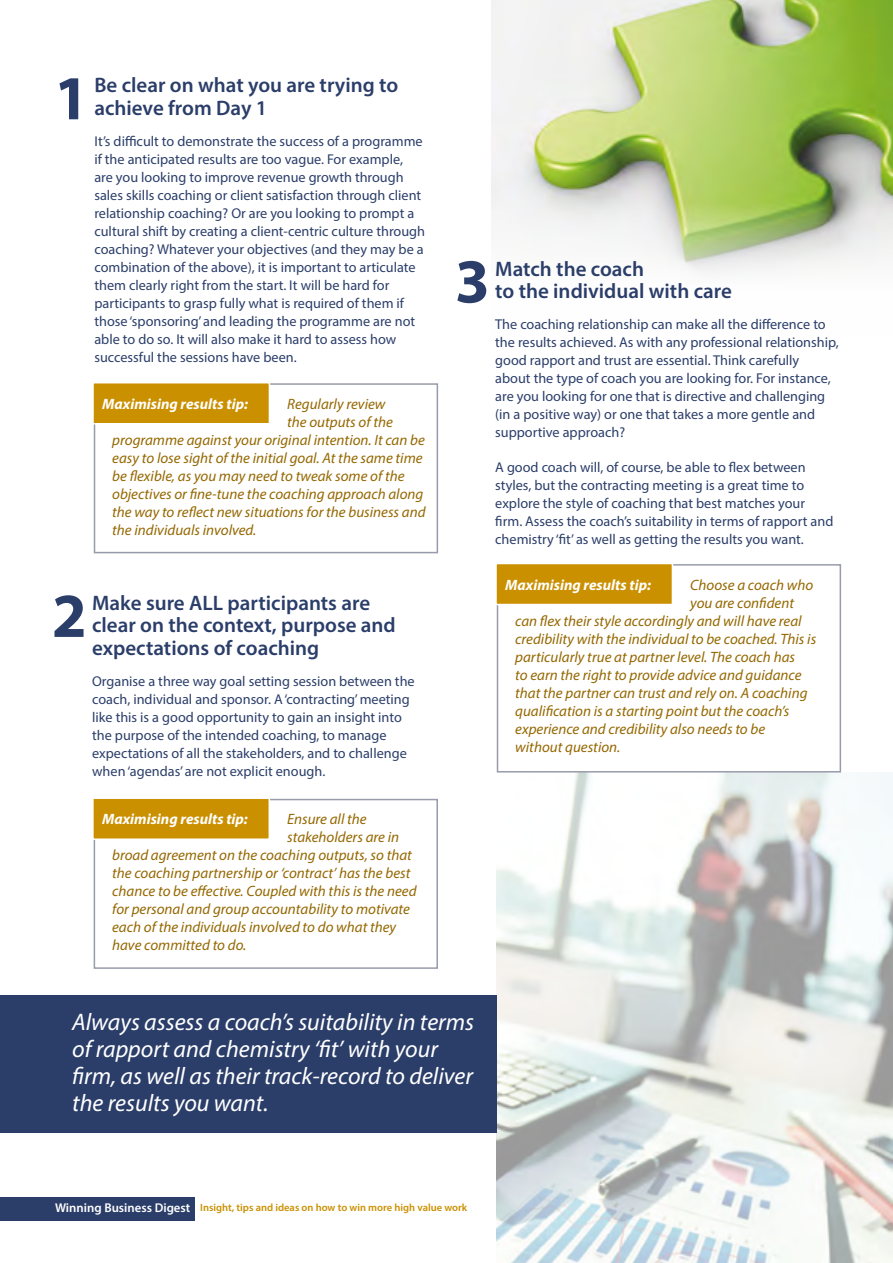
<style>
.page{position:relative;width:893px;height:1263px;background:#fff}
.page>*{position:absolute;margin:0;border:0;box-sizing:border-box;transform-origin:0 0}
.t1{font:700 63px "Myriad Pro";color:#2b3e6a}
.t2{font:italic 24px/27px "Myriad Pro";color:#fff}
.t3{font:600 21px/22.5px "Myriad Pro";color:#2b3e6a}
.t4{font:italic 15px "Myriad Pro";color:#956800}
.t5{font:italic 700 15px "Myriad Pro";color:#fff}
.t6{font:14.25px/18px "Myriad Pro";color:#2b3e6a}
.t7{font:600 10.5px "Myriad Pro";color:#ca9000}
.s1{font-size:12.75px;color:#fff}
</style>
<div class="page">
<img style="left:491px;top:0;width:402px;height:273px">
<img style="left:497px;top:772px;width:396px;height:491px">
<div style="left:55px;top:995px;width:442px;height:137px;background:#2b3e6a"></div>
<div style="left:0;top:995px;width:65px;height:137px;background:#2b3e6a"></div>
<div style="left:0;top:1197px;width:194px;height:23px;background:#2b3e6a"></div>
<div style="left:94px;top:383px;width:344px;height:170px;border:2px solid #989caa"></div>
<div style="left:94px;top:799px;width:344px;height:170px;border:2px solid #989caa"></div>
<div style="left:497px;top:564px;width:344px;height:208px;border:2px solid #989caa"></div>
<div style="left:93px;top:383px;width:176px;height:41px;background:#ca9000"></div>
<div style="left:92px;top:382px;width:178px;height:42px;border:2px solid #fff"></div>
<div style="left:93px;top:798px;width:176px;height:41px;background:#ca9000"></div>
<div style="left:92px;top:797px;width:178px;height:43px;border:2px solid #fff"></div>
<div style="left:496px;top:563px;width:176px;height:41px;background:#ca9000"></div>
<div style="left:495px;top:563px;width:178px;height:42px;border:2px solid #fff"></div>
<h1 class="t1" style="left:54px;top:57px;width:36px">1</h1>
<h3 class="t3" style="left:94px;top:73px;width:305px">Be clear on what you are trying to achieve from Day 1</h3>
<p class="t6" style="left:94px;top:132px;width:332px">It’s difficult to demonstrate the success of a programme if the anticipated results are too vague. For example,<br>are you looking to improve revenue growth through sales skills coaching or client satisfaction through client relationship coaching? Or are you looking to prompt a cultural shift by creating a client-centric culture through coaching? Whatever your objectives (and they may be a combination of the above), it is important to articulate them clearly right from the start. It will be hard for participants to grasp fully what is required of them if those ‘sponsoring’ and leading the programme are not able to do so. It will also make it hard to assess how successful the sessions have been.</p>
<p class="t4" style="left:287px;top:394px;width:100px">Regularly review</p>
<p class="t4" style="left:287px;top:412px;width:107px">the outputs of the</p>
<p class="t4" style="left:112px;top:430px;width:314px">programme against your original intention. It can be</p>
<p class="t4" style="left:112px;top:448px;width:312px">easy to lose sight of the initial goal. At the same time</p>
<p class="t4" style="left:112px;top:466px;width:294px">be flexible, as you may need to tweak some of the</p>
<p class="t4" style="left:112px;top:484px;width:313px">objectives or fine-tune the coaching approach along</p>
<p class="t4" style="left:112px;top:502px;width:315px">the way to reflect new situations for the business and</p>
<p class="t4" style="left:112px;top:520px;width:146px">the individuals involved.</p>
<p class="t5" style="left:102px;top:394px;width:147px">Maximising results tip:</p>
<h1 class="t1" style="left:52px;top:575px;width:36px">2</h1>
<h3 class="t3" style="left:92px;top:591px;width:305px">Make sure ALL participants are clear on the context, purpose and expectations of coaching</h3>
<p class="t6" style="left:92px;top:672px;width:324px">Organise a three way goal setting session between the coach, individual and sponsor. A ‘contracting’ meeting like this is a good opportunity to gain an insight into the purpose of the intended coaching, to manage expectations of all the stakeholders, and to challenge when ‘agendas’ are not explicit enough.</p>
<p class="t4" style="left:287px;top:810px;width:81px">Ensure all the</p>
<p class="t4" style="left:287px;top:828px;width:114px">stakeholders are in</p>
<p class="t4" style="left:112px;top:846px;width:301px">broad agreement on the coaching outputs, so that</p>
<p class="t4" style="left:112px;top:864px;width:300px">the coaching partnership or ‘contract’ has the best</p>
<p class="t4" style="left:112px;top:882px;width:306px">chance to be effective. Coupled with this is the need</p>
<p class="t4" style="left:112px;top:900px;width:299px">for personal and group accountability to motivate</p>
<p class="t4" style="left:112px;top:918px;width:286px">each of the individuals involved to do what they</p>
<p class="t4" style="left:112px;top:936px;width:136px">have committed to do.</p>
<p class="t5" style="left:102px;top:809px;width:147px">Maximising results tip:</p>
<h1 class="t1" style="left:455px;top:240px;width:36px">3</h1>
<h3 class="t3" style="left:495px;top:257px;width:238px">Match the coach<br>to the individual with care</h3>
<p class="t6" style="left:495px;top:315px;width:345px">The coaching relationship can make all the difference to the results achieved. As with any professional relationship, good rapport and trust are essential. Think carefully<br>about the type of coach you are looking for. For instance, are you looking for one that is directive and challenging (in a positive way) or one that takes a more gentle and supportive approach?</p>
<p class="t6" style="left:495px;top:458px;width:340px">A good coach will, of course, be able to flex between styles, but the contracting meeting is a great time to explore the style of coaching that best matches your firm. Assess the coach’s suitability in terms of rapport and chemistry ‘fit’ as well as getting the results you want.</p>
<p class="t4" style="left:690px;top:575px;width:125px">Choose a coach who</p>
<p class="t4" style="left:690px;top:593px;width:105px">you are confident</p>
<p class="t4" style="left:515px;top:611px;width:288px">can flex their style accordingly and will have real</p>
<p class="t4" style="left:515px;top:629px;width:302px">credibility with the individual to be coached. This is</p>
<p class="t4" style="left:515px;top:647px;width:281px">particularly true at partner level. The coach has</p>
<p class="t4" style="left:515px;top:665px;width:288px">to earn the right to provide advice and guidance</p>
<p class="t4" style="left:515px;top:683px;width:294px">that the partner can trust and rely on. A coaching</p>
<p class="t4" style="left:515px;top:701px;width:276px">qualification is a starting point but the coach’s</p>
<p class="t4" style="left:515px;top:719px;width:251px">experience and credibility also needs to be</p>
<p class="t4" style="left:515px;top:737px;width:107px">without question.</p>
<p class="t5" style="left:505px;top:575px;width:147px">Maximising results tip:</p>
<h2 class="t2" style="left:72px;top:1008px;width:403px">Always assess a coach’s suitability in terms of rapport and chemistry ‘fit’ with your firm, as well as their track-record to deliver the results you want.</h2>
<p class="t7" style="left:55px;top:1201px;width:414px"><span class="s1">Winning Business Digest</span> Insight, tips and ideas on how to win more high value work</p>
</div>
